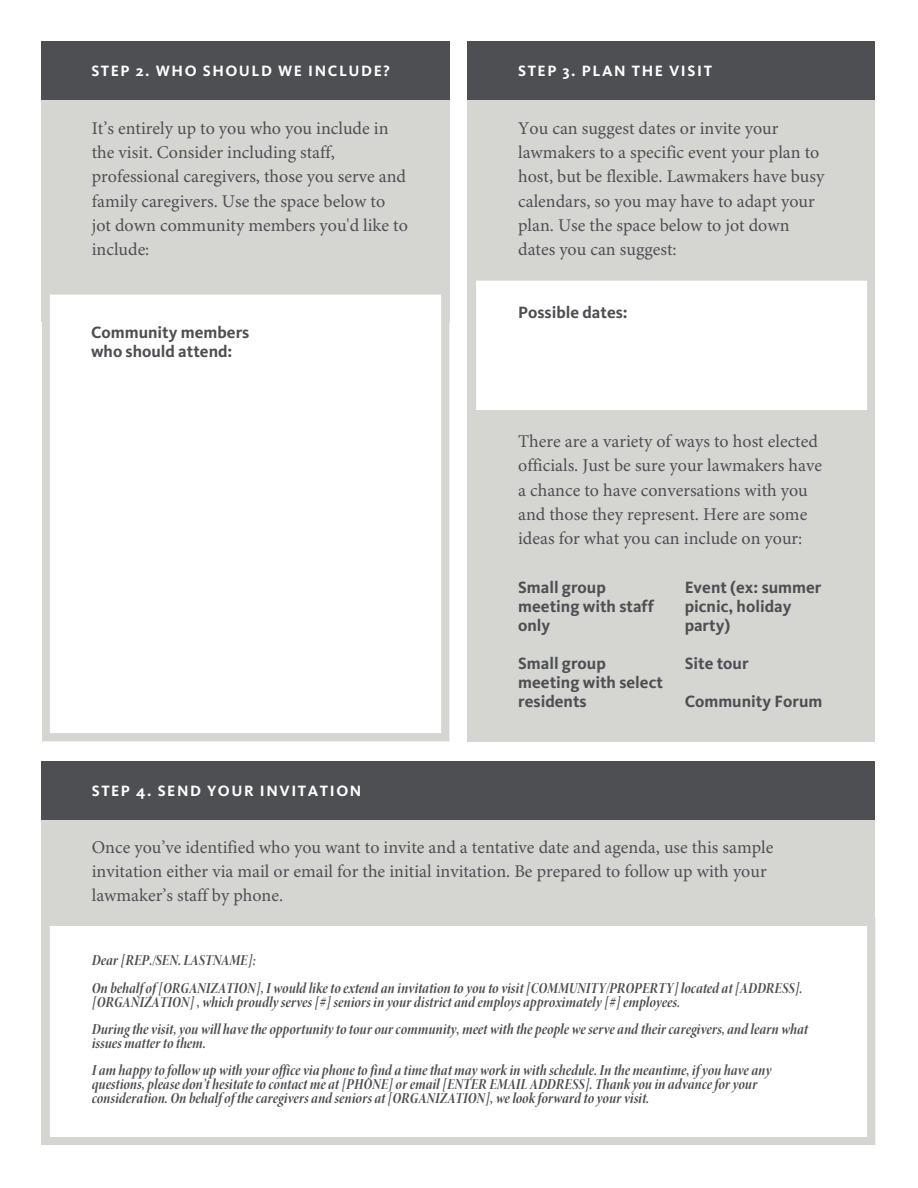
<style>
.page{position:relative;width:918px;height:1188px;background:#fff}
.page>*{position:absolute;margin:0;border:0;box-sizing:border-box;transform-origin:0 0}
.t1{font:18px/24.3px "Minion Pro";color:#4d4f53}
.t2{font:700 16.95px/19px "Kievit OT";color:#4d4f53}
.t3{font:15.45px/27.5px "Minion Pro Bold Cn It Disp";color:#4d4f53}
.t4{font:700 15.45px "Kievit OT";letter-spacing:.1em;color:#fff}
</style>
<div class="page">
<div style="left:42px;top:76px;width:408px;height:246px;background:#d5d6d2"></div>
<div style="left:468px;top:76px;width:407px;height:666px;background:#d5d6d2"></div>
<div style="left:42px;top:41px;width:408px;height:59px;background:#4d4f53"></div>
<div style="left:468px;top:41px;width:407px;height:59px;background:#4d4f53"></div>
<div style="left:42px;top:790px;width:833px;height:355px;background:#d5d6d2"></div>
<div style="left:42px;top:761px;width:833px;height:59px;background:#4d4f53"></div>
<svg style="left:42px;top:294px;width:407px;height:447px"></svg>
<div style="left:476px;top:280px;width:391px;height:130px;background:#fff"></div>
<div style="left:50px;top:926px;width:817px;height:211px;background:#fff"></div>
<p class="t4" style="left:91px;top:61px;width:300px">STEP 2. WHO SHOULD WE INCLUDE?</p>
<p class="t4" style="left:518px;top:61px;width:195px">STEP 3. PLAN THE VISIT</p>
<p class="t1" style="left:92px;top:117px;width:318px">It’s entirely up to you who you include in the visit. Consider including staff, professional caregivers, those you serve and family caregivers. Use the space below to jot down community members you'd like to include:</p>
<p class="t1" style="left:518px;top:117px;width:308px">You can suggest dates or invite your lawmakers to a specific event your plan to host, but be flexible. Lawmakers have busy calendars, so you may have to adapt your plan. Use the space below to jot down dates you can suggest:</p>
<p class="t2" style="left:91px;top:322px;width:160px">Community members who should attend:</p>
<p class="t4" style="left:92px;top:781px;width:271px">STEP 4. SEND YOUR INVITATION</p>
<p class="t2" style="left:518px;top:302px;width:111px">Possible dates:</p>
<p class="t1" style="left:518px;top:431px;width:305px">There are a variety of ways to host elected officials. Just be sure your lawmakers have a chance to have conversations with you and those they represent. Here are some ideas for what you can include on your:</p>
<p class="t2" style="left:518px;top:577px;width:137px">Small group meeting with staff only</p>
<p class="t2" style="left:518px;top:654px;width:146px">Small group meeting with select residents</p>
<p class="t2" style="left:685px;top:577px;width:138px">Event (ex: summer picnic, holiday party)</p>
<p class="t2" style="left:685px;top:654px;width:66px">Site tour</p>
<p class="t2" style="left:685px;top:692px;width:139px">Community Forum</p>
<p class="t1" style="left:92px;top:837px;width:683px">Once you’ve identified who you want to invite and a tentative date and agenda, use this sample invitation either via mail or email for the initial invitation. Be prepared to follow up with your lawmaker’s staff by phone.</p>
<p class="t3" style="left:92px;top:948px;width:712px">Dear[REP./SEN. LASTNAME]:<br>On behalf of[ORGANIZATION], I would liketo extend an invitation to you to visit[COMMUNITY/PROPERTY]located at[ADDRESS].</p>
<p class="t3" style="left:92px;top:989px;width:718px">[ORGANIZATION], which proudlyserves[#]seniors in your district and employs approximately[#]employees.<br>Duringthevisit,you will havethe opportunityto tour ourcommunity,meet with the people weserve and theircaregivers, and learn what</p>
<p class="t3" style="left:92px;top:1031px;width:681px">issuesmatterto them.<br>I amhappyto follow up with your of icevia phoneto find a timethatmay work in with schedule. In themeantime, ifyou have any</p>
<p class="t3" style="left:92px;top:1079px;width:667px;line-height:13.8px">questions, please don’t hesitateto contactme at[PHONE] oremail [ENTER EMAIL ADDRESS]. Thank you in advanceforyour consideration. On behalf of thecaregivers and seniors at[ORGANIZATION], welook forward to yourvisit.</p>
</div>
